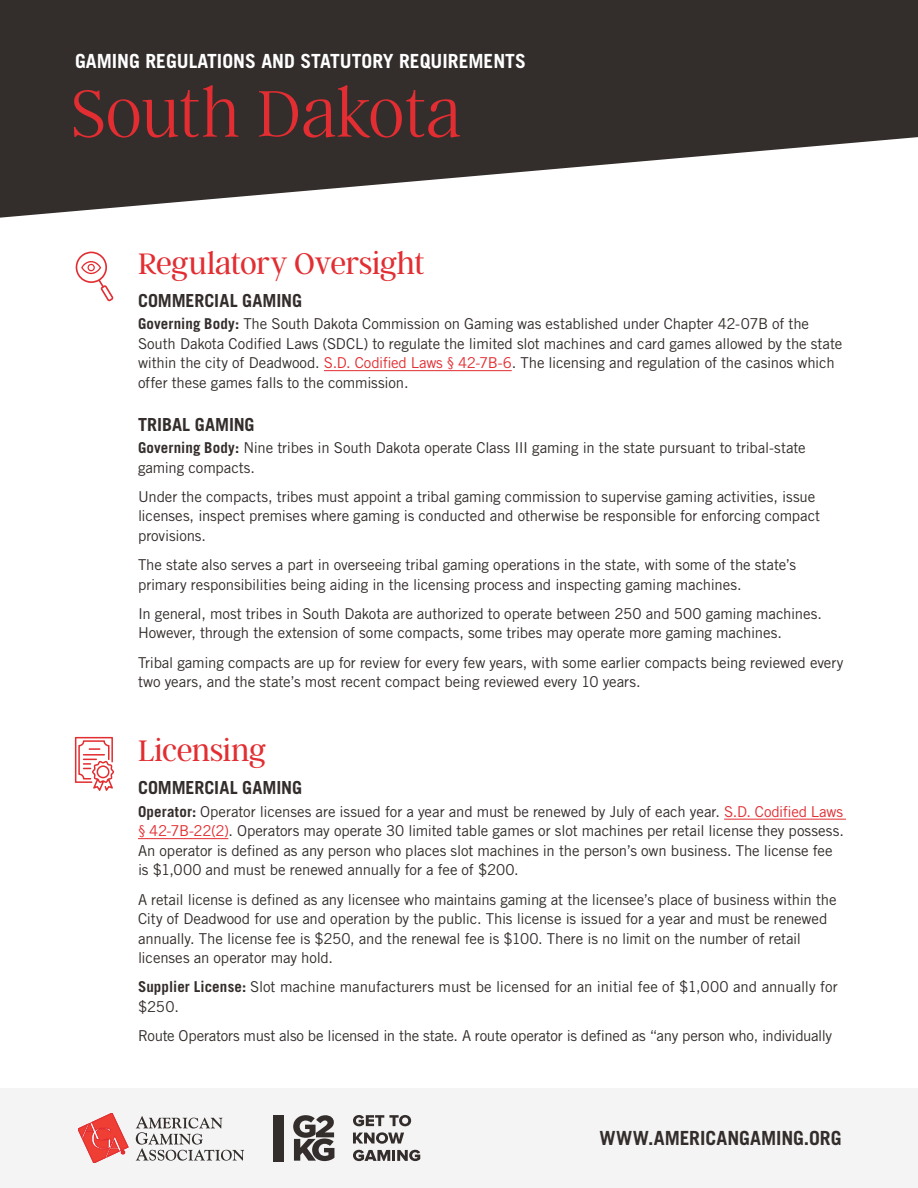
<style>
.page{position:relative;width:918px;height:1188px;background:#fff}
.page>*{position:absolute;margin:0;border:0;box-sizing:border-box;transform-origin:0 0}
.t1{font:100 73.5px "Argent CF";color:#e22e32}
.t2{font:300 33px "Argent CF";letter-spacing:-.01em;color:#e22e32}
.t3{font:700 19.5px "Trade Gothic LT Std";color:#fff}
.t4{font:700 19.5px "Trade Gothic LT Std";color:#332d2b}
.t5{font:700 18px "Trade Gothic LT Std";letter-spacing:-.005em;color:#332d2b}
.t6{font:15px/19.5px "Trade Gothic LT Std";letter-spacing:-.01em;color:#332d2b}
.s1{font-weight:700}
.s2{color:#e22e32}
</style>
<div class="page">
<svg style="left:0;top:0;width:918px;height:218px;fill:#332d2b"></svg>
<div style="left:0;top:1088px;width:918px;height:100px;background:#f4f4f4"></div>
<svg style="left:78px;top:1113px;width:50px;height:50px"></svg>
<svg style="left:136px;top:1116px;width:108px;height:45px"></svg>
<svg style="left:293px;top:1115px;width:41px;height:46px"></svg>
<div style="left:273px;top:1115px;width:10px;height:46px;background:#332d2b"></div>
<svg style="left:353px;top:1132px;width:51px;height:12px"></svg>
<svg style="left:353px;top:1150px;width:67px;height:11px"></svg>
<svg style="left:353px;top:1115px;width:58px;height:11px"></svg>
<hr style="left:324px;top:370px;width:188px;height:1px;background:#e22e32">
<hr style="left:724px;top:819px;width:122px;height:1px;background:#e22e32">
<hr style="left:138px;top:838px;width:90px;height:1px;background:#e22e32">
<svg style="left:76px;top:252px;width:37px;height:49px"></svg>
<svg style="left:75px;top:737px;width:39px;height:54px"></svg>
<h3 class="t3" style="left:75px;top:50px;width:452px">GAMING REGULATIONS AND STATUTORY REQUIREMENTS</h3>
<h1 class="t1" style="left:72px;top:76px;width:391px">South Dakota</h1>
<h2 class="t2" style="left:138px;top:246px;width:288px">Regulatory Oversight</h2>
<p class="t5" style="left:138px;top:289px;width:166px">COMMERCIAL GAMING</p>
<p class="t6" style="left:138px;top:314px;width:706px"><span class="s1">Governing Body:</span> The South Dakota Commission on Gaming was established under Chapter 42-07B of the South Dakota Codified Laws (SDCL) to regulate the limited slot machines and card games allowed by the state within the city of Deadwood. <span class="s2">S.D. Codified Laws § 42-7B-6</span>. The licensing and regulation of the casinos which offer these games falls to the commission.</p>
<p class="t5" style="left:138px;top:413px;width:118px">TRIBAL GAMING</p>
<p class="t6" style="left:138px;top:438px;width:669px"><span class="s1">Governing Body:</span> Nine tribes in South Dakota operate Class III gaming in the state pursuant to tribal-state gaming compacts.</p>
<p class="t6" style="left:138px;top:487px;width:684px">Under the compacts, tribes must appoint a tribal gaming commission to supervise gaming activities, issue licenses, inspect premises where gaming is conducted and otherwise be responsible for enforcing compact provisions.</p>
<p class="t6" style="left:138px;top:555px;width:660px">The state also serves a part in overseeing tribal gaming operations in the state, with some of the state’s primary responsibilities being aiding in the licensing process and inspecting gaming machines.</p>
<p class="t6" style="left:138px;top:604px;width:686px">In general, most tribes in South Dakota are authorized to operate between 250 and 500 gaming machines.<br>However, through the extension of some compacts, some tribes may operate more gaming machines.</p>
<p class="t6" style="left:138px;top:652px;width:707px">Tribal gaming compacts are up for review for every few years, with some earlier compacts being reviewed every two years, and the state’s most recent compact being reviewed every 10 years.</p>
<h2 class="t2" style="left:138px;top:734px;width:130px">Licensing</h2>
<p class="t5" style="left:138px;top:777px;width:166px">COMMERCIAL GAMING</p>
<p class="t6" style="left:138px;top:802px;width:708px"><span class="s1">Operator:</span> Operator licenses are issued for a year and must be renewed by July of each year. <span class="s2">S.D. Codified Laws § 42-7B-22(2)</span>. Operators may operate 30 limited table games or slot machines per retail license they possess.<br>An operator is defined as any person who places slot machines in the person’s own business. The license fee is $1,000 and must be renewed annually for a fee of $200.</p>
<p class="t6" style="left:138px;top:889px;width:700px">A retail license is defined as any licensee who maintains gaming at the licensee’s place of business within the City of Deadwood for use and operation by the public. This license is issued for a year and must be renewed annually. The license fee is $250, and the renewal fee is $100. There is no limit on the number of retail licenses an operator may hold.</p>
<p class="t6" style="left:138px;top:977px;width:701px"><span class="s1">Supplier License:</span> Slot machine manufacturers must be licensed for an initial fee of $1,000 and annually for $250.</p>
<p class="t6" style="left:138px;top:1026px;width:696px">Route Operators must also be licensed in the state. A route operator is defined as “any person who, individually</p>
<h3 class="t4" style="left:599px;top:1126px;width:244px">WWW.AMERICANGAMING.ORG</h3>
</div>
